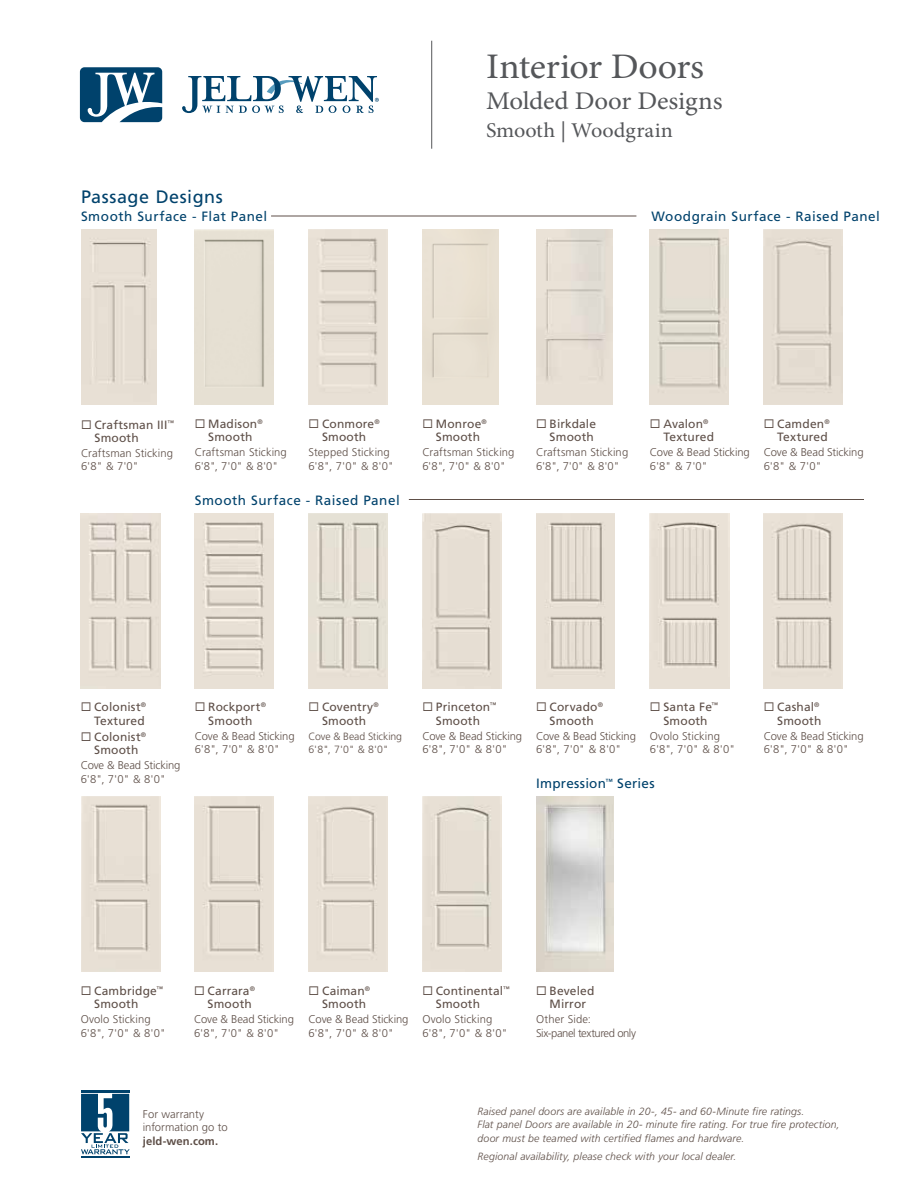
<style>
.page{position:relative;width:918px;height:1188px;background:#fff}
.page>*{position:absolute;margin:0;border:0;box-sizing:border-box;transform-origin:0 0}
.t1{font:36px "Minion Pro";letter-spacing:-.01em;color:#55575a;scale:1.05 1}
.t2{font:25.5px "Minion Pro";letter-spacing:-.005em;color:#55575a;scale:1.05 1}
.t3{font:21px "Minion Pro";color:#55575a;scale:1.06 1}
.t4{font:18px "Frutiger LT Std";letter-spacing:.03em;color:#00426c}
.t5{font:13.5px "Frutiger LT Std";letter-spacing:.035em;color:#00426c}
.t6{font:12px/13.5px "Frutiger LT Std";letter-spacing:.015em;color:#5e4f48;text-align:center}
.t7{font:300 11.25px/13.5px "Frutiger LT Std";letter-spacing:-.01em;color:#5e4f48}
.t8{font:300 11.25px/13.5px "Frutiger LT Std";letter-spacing:.01em;color:#5e4f48}
.t9{font:300 11.25px/13.5px "Frutiger LT Std";letter-spacing:-.035em;color:#5e4f48}
.t10{font:700 11.25px "Frutiger LT Std";letter-spacing:.005em;color:#5e4f48}
.t11{font:italic 300 10.5px/13.5px "Frutiger LT Std";letter-spacing:.01em;color:#5e4f48}
.t12{font:300 10.5px/13.5px "Frutiger LT Std";letter-spacing:-.01em;color:#5e4f48}
</style>
<div class="page">
<img style="left:81px;top:513px;width:79px;height:175px">
<img style="left:309px;top:230px;width:79px;height:175px">
<div style="left:422px;top:230px;width:76px;height:175px;background:#e9e1d2"></div>
<img style="left:536px;top:230px;width:76px;height:175px">
<img style="left:195px;top:513px;width:78px;height:175px">
<img style="left:309px;top:513px;width:79px;height:175px">
<img style="left:81px;top:230px;width:75px;height:175px">
<img style="left:650px;top:513px;width:79px;height:175px">
<img style="left:422px;top:796px;width:80px;height:176px">
<img style="left:422px;top:513px;width:80px;height:175px">
<img style="left:81px;top:796px;width:79px;height:176px">
<div style="left:195px;top:230px;width:78px;height:175px;background:#e6e0d3"></div>
<img style="left:650px;top:230px;width:79px;height:175px">
<img style="left:764px;top:229px;width:79px;height:176px">
<img style="left:536px;top:796px;width:78px;height:176px">
<img style="left:536px;top:513px;width:78px;height:175px">
<img style="left:195px;top:796px;width:79px;height:176px">
<img style="left:309px;top:796px;width:79px;height:176px">
<img style="left:764px;top:513px;width:79px;height:175px">
<svg style="left:182px;top:76px;width:197px;height:37px"></svg>
<svg style="left:80px;top:67px;width:82px;height:55px"></svg>
<hr style="left:81px;top:1090px;width:48px;height:2px;background:#00426c">
<hr style="left:81px;top:1156px;width:48px;height:2px;background:#00426c">
<svg style="left:81px;top:1094px;width:49px;height:60px"></svg>
<hr style="left:271px;top:216px;width:365px;height:1px;background:#5e4f48">
<hr style="left:409px;top:499px;width:455px;height:1px;background:#5e4f48">
<hr style="left:431px;top:41px;width:1px;height:108px;background:#55575a">
<h3 class="t4" style="left:81px;top:186px;width:143px">Passage Designs</h3>
<p class="t5" style="left:81px;top:208px;width:188px">Smooth Surface - Flat Panel</p>
<h1 class="t1" style="left:486px;top:42px;width:209px">Interior Doors</h1>
<h2 class="t2" style="left:486px;top:84px;width:227px">Molded Door Designs</h2>
<h3 class="t3" style="left:486px;top:117px;width:178px">Smooth | Woodgrain</h3>
<p class="t5" style="left:652px;top:208px;width:230px">Woodgrain Surface - Raised Panel</p>
<p class="t6" style="left:95px;top:418px;width:81px;text-align:left;text-indent:-14px">◻ Craftsman III<sup>™<br></sup>Smooth</p>
<p class="t7" style="left:81px;top:447px;width:94px;line-height:12.8px">Craftsman Sticking<br>6'8" &amp; 7'0"</p>
<p class="t6" style="left:195px;top:417px;width:70px">◻ Madison<sup>®<br></sup>Smooth</p>
<p class="t7" style="left:195px;top:446px;width:94px">Craftsman Sticking<br>6'8", 7'0" &amp; 8'0"</p>
<p class="t6" style="left:309px;top:417px;width:73px">◻ Conmore<sup>®<br></sup>Smooth</p>
<p class="t8" style="left:309px;top:446px;width:87px">Stepped Sticking<br>6'8", 7'0" &amp; 8'0"</p>
<p class="t5" style="left:195px;top:492px;width:206px">Smooth Surface - Raised Panel</p>
<p class="t6" style="left:422px;top:417px;width:66px">◻ Monroe<sup>®<br></sup>Smooth</p>
<p class="t7" style="left:422px;top:446px;width:94px">Craftsman Sticking<br>6'8", 7'0" &amp; 8'0"</p>
<p class="t6" style="left:536px;top:417px;width:61px;text-align:right">◻ Birkdale<br>Smooth</p>
<p class="t7" style="left:536px;top:446px;width:94px">Craftsman Sticking<br>6'8", 7'0" &amp; 8'0"</p>
<p class="t6" style="left:663px;top:417px;width:52px;text-align:left;text-indent:-14px">◻ Avalon<sup>®<br></sup>Textured</p>
<p class="t7" style="left:650px;top:446px;width:101px">Cove &amp; Bead Sticking<br>6'8" &amp; 7'0"</p>
<p class="t6" style="left:764px;top:417px;width:68px;text-align:right">◻ Camden<sup>®<br></sup>Textured</p>
<p class="t7" style="left:764px;top:446px;width:101px">Cove &amp; Bead Sticking<br>6'8" &amp; 7'0"</p>
<p class="t6" style="left:81px;top:700px;width:67px;text-align:right">◻ Colonist<sup>®<br></sup>Textured</p>
<p class="t6" style="left:81px;top:730px;width:67px">◻ Colonist<sup>®<br></sup>Smooth</p>
<p class="t7" style="left:81px;top:759px;width:101px">Cove &amp; Bead Sticking<br>6'8", 7'0" &amp; 8'0"</p>
<p class="t6" style="left:195px;top:700px;width:73px">◻ Rockport<sup>®<br></sup>Smooth</p>
<p class="t7" style="left:195px;top:729px;width:101px">Cove &amp; Bead Sticking<br>6'8", 7'0" &amp; 8'0"</p>
<p class="t6" style="left:309px;top:700px;width:72px">◻ Coventry<sup>®<br></sup>Smooth</p>
<p class="t12" style="left:309px;top:729px;width:95px">Cove &amp; Bead Sticking<br>6'8", 7'0" &amp; 8'0"</p>
<p class="t6" style="left:422px;top:700px;width:75px">◻ Princeton<sup>™<br></sup>Smooth</p>
<p class="t7" style="left:422px;top:729px;width:101px">Cove &amp; Bead Sticking<br>6'8", 7'0" &amp; 8'0"</p>
<p class="t6" style="left:536px;top:700px;width:68px">◻ Corvado<sup>®<br></sup>Smooth</p>
<p class="t7" style="left:536px;top:729px;width:101px">Cove &amp; Bead Sticking<br>6'8", 7'0" &amp; 8'0"</p>
<p class="t6" style="left:650px;top:700px;width:70px">◻ Santa Fe<sup>™<br></sup>Smooth</p>
<p class="t8" style="left:650px;top:729px;width:87px">Ovolo Sticking<br>6'8", 7'0" &amp; 8'0"</p>
<p class="t5" style="left:536px;top:775px;width:120px">Impression<sup>™</sup> Series</p>
<p class="t6" style="left:764px;top:700px;width:59px;text-align:right">◻ Cashal<sup>®<br></sup>Smooth</p>
<p class="t7" style="left:764px;top:729px;width:101px">Cove &amp; Bead Sticking<br>6'8", 7'0" &amp; 8'0"</p>
<p class="t6" style="left:94px;top:984px;width:70px;text-align:left;text-indent:-14px">◻ Cambridge<sup>™<br></sup>Smooth</p>
<p class="t8" style="left:81px;top:1013px;width:87px">Ovolo Sticking<br>6'8", 7'0" &amp; 8'0"</p>
<p class="t6" style="left:194px;top:984px;width:63px;text-align:right">◻ Carrara<sup>®<br></sup>Smooth</p>
<p class="t7" style="left:194px;top:1013px;width:101px">Cove &amp; Bead Sticking<br>6'8", 7'0" &amp; 8'0"</p>
<p class="t6" style="left:322px;top:984px;width:50px;text-align:left;text-indent:-14px">◻ Caiman<sup>®<br></sup>Smooth</p>
<p class="t7" style="left:309px;top:1013px;width:101px">Cove &amp; Bead Sticking<br>6'8", 7'0" &amp; 8'0"</p>
<p class="t6" style="left:436px;top:984px;width:75px;text-align:left;text-indent:-14px">◻ Continental<sup>™<br></sup>Smooth</p>
<p class="t8" style="left:422px;top:1013px;width:87px">Ovolo Sticking<br>6'8", 7'0" &amp; 8'0"</p>
<p class="t6" style="left:536px;top:984px;width:60px">◻ Beveled<br>Mirror</p>
<p class="t9" style="left:536px;top:1013px;width:101px">Other Side:<br>Six-panel textured only</p>
<p class="t7" style="left:143px;top:1107px;width:86px">For warranty information go to</p>
<p class="t10" style="left:143px;top:1134px;width:77px">jeld-wen.com.</p>
<p class="t11" style="left:478px;top:1104px;width:364px">Raised panel doors are available in 20-, 45- and 60-Minute fire ratings.<br>Flat panel Doors are available in 20- minute fire rating. For true fire protection, door must be teamed with certified flames and hardware.</p>
<p class="t11" style="left:478px;top:1149px;width:260px">Regional availability, please check with your local dealer.</p>
</div>
